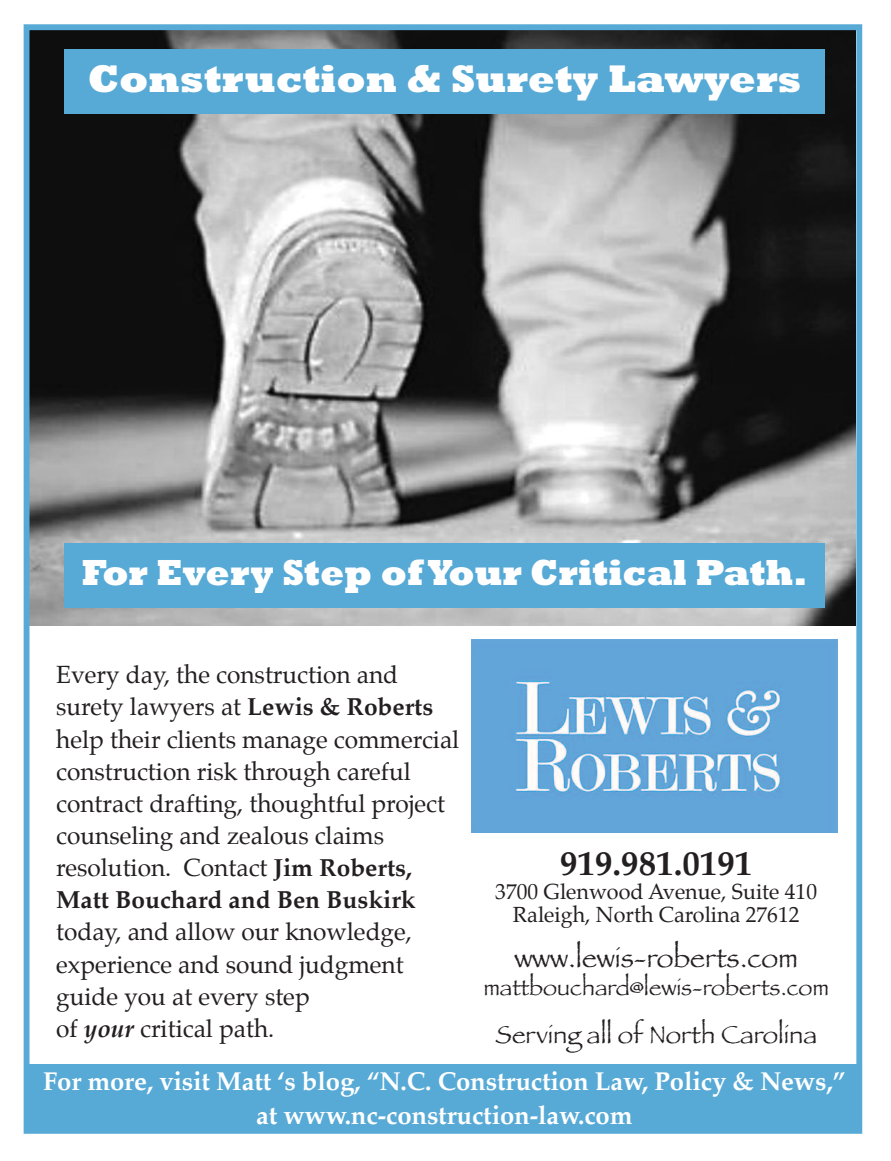
<style>
.page{position:relative;width:891px;height:1161px;background:#fff}
.page>*{position:absolute;margin:0;border:0;box-sizing:border-box;transform-origin:0 0}
.t1{font:800 39.15px "Rockwell";color:#fff}
.t2{font:800 36.9px "Rockwell";color:#fff;scale:.95 1}
.t3{font:700 34.95px "Palatino";color:#231f20}
.t4{font:27.9px "Papyrus";color:#231f20}
.t5{font:700 25.65px/33.9px "Palatino";letter-spacing:-.005em;color:#fff;text-align:center}
.t6{font:25.65px "Papyrus";color:#231f20}
.t7{font:24.45px/32.1px "Palatino";color:#231f20}
.t8{font:23.25px "Papyrus";color:#231f20}
.t9{font:21.45px/23.5px "Palatino";color:#231f20;text-align:center}
.s1{font-weight:700}
.s2{font-weight:700;font-style:italic}
</style>
<div class="page">
<img style="left:31px;top:31px;width:824px;height:595px">
<div style="left:24px;top:24px;width:838px;height:1110px;border:6px solid #58aad6"></div>
<div style="left:29px;top:1064px;width:831px;height:68px;background:#58aad6"></div>
<img style="left:471px;top:640px;width:367px;height:192px">
<div style="left:65px;top:49px;width:760px;height:64px;background:#58aad6"></div>
<div style="left:65px;top:543px;width:760px;height:64px;background:#58aad6"></div>
<h1 class="t1" style="left:88px;top:56px;width:715px">Construction &amp; Surety Lawyers</h1>
<h2 class="t2" style="left:82px;top:551px;width:765px">For Every Step ofYour Critical Path.</h2>
<p class="t7" style="left:56px;top:661px;width:405px">Every day, the construction and surety lawyers at <span class="s1">Lewis &amp; Roberts </span>help their clients manage commercial construction risk through careful contract drafting, thoughtful project counseling and zealous claims resolution. Contact <span class="s1">Jim Roberts, Matt Bouchard and Ben Buskirk</span></p>
<p class="t7" style="left:56px;top:918px;width:357px">today, and allow our knowledge, experience and sound judgment guide you at every step<br>of <span class="s2">your</span> critical path.</p>
<p class="t5" style="left:43px;top:1067px;width:804px">For more, visit Matt ‘s blog, “N.C. Construction Law, Policy &amp; News,” at www.nc-construction-law.com</p>
<h3 class="t3" style="left:560px;top:846px;width:194px">919.981.0191</h3>
<p class="t9" style="left:495px;top:881px;width:323px">3700 Glenwood Avenue, Suite 410<br>Raleigh, North Carolina 27612</p>
<p class="t4" style="left:514px;top:941px;width:285px">www.lewis-roberts.com</p>
<p class="t8" style="left:483px;top:974px;width:347px">mattbouchard@lewis-roberts.com</p>
<p class="t6" style="left:495px;top:1019px;width:323px">Serving all of North Carolina</p>
</div>
